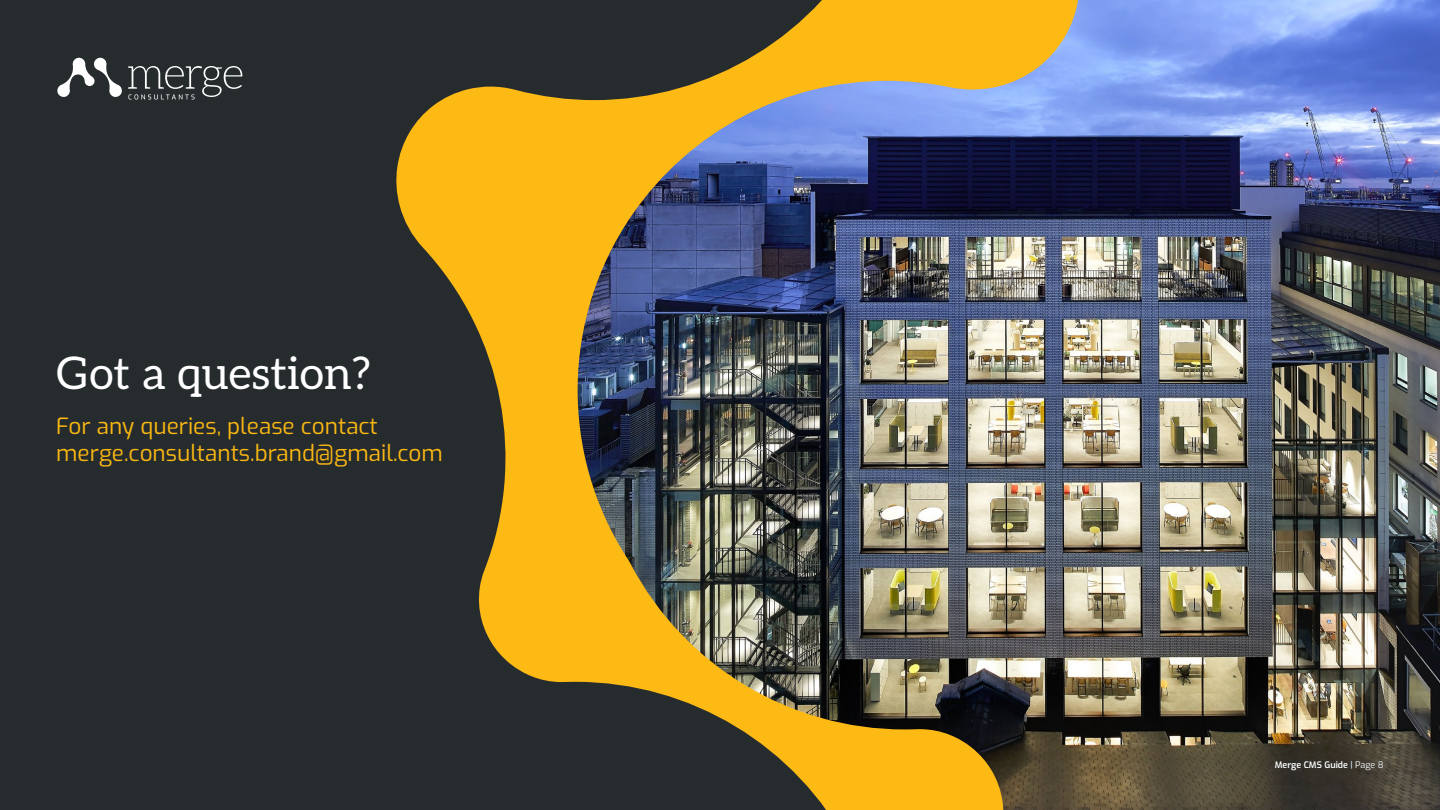
<style>
.page{position:relative;width:1440px;height:810px;background:#262c2e}
.page>*{position:absolute;margin:0;border:0;box-sizing:border-box;transform-origin:0 0}
.t1{font:45px "Aleo";color:#fff}
.t2{font:22.5px/27px "Exo";color:#fcb812}
.t3{font:600 9px "Exo";color:#fff}
.s1{font-weight:400;color:#45709f}
.s2{font-weight:400;color:#262c2e}
</style>
<div class="page">
<img style="left:1081px;top:0;width:359px;height:810px">
<img style="left:396px;top:0;width:685px;height:810px">
<svg style="left:57px;top:57px;width:185px;height:42px"></svg>
<h1 class="t1" style="left:56px;top:338px;width:316px">Got a question?</h1>
<p class="t2" style="left:56px;top:412px;width:388px">For any queries, please contact merge.consultants.brand@gmail.com</p>
<p class="t3" style="left:1275px;top:758px;width:110px">Merge CMS Guide <span class="s1">|</span> <span class="s2">Page 8</span></p>
</div>
